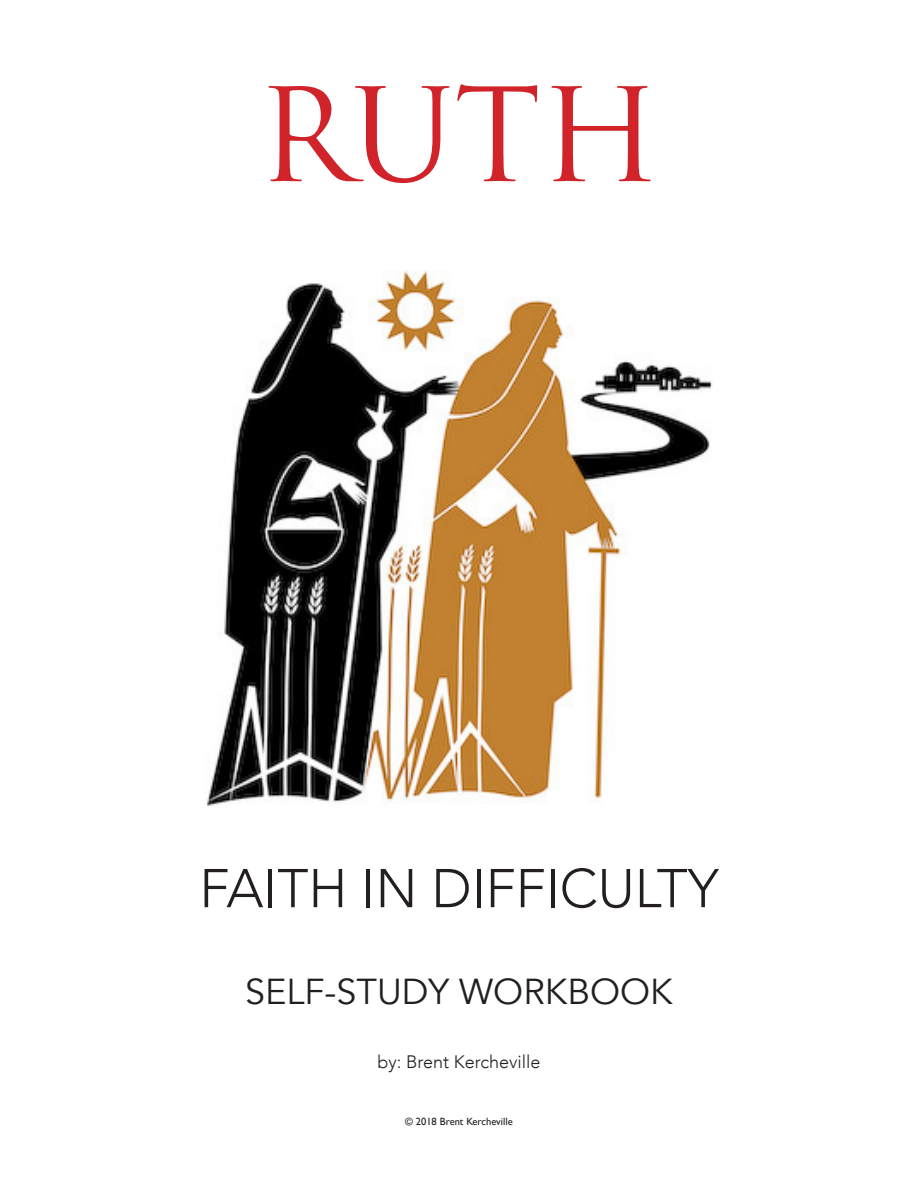
<style>
.page{position:relative;width:918px;height:1188px;background:#fff}
.page>*{position:absolute;margin:0;border:0;box-sizing:border-box;transform-origin:0 0}
.t1{font:126px "Trajan Pro";color:#d1232a}
.t2{font:300 54px "Avenir";color:#231f20}
.t3{font:36px "Avenir";color:#231f20}
.t4{font:300 18px "Avenir";color:#231f20}
.t5{font:10.5px "Gill Sans";color:#231f20}
</style>
<div class="page">
<img style="left:206px;top:270px;width:506px;height:536px">
<p class="t1" style="left:257px;top:55px;width:405px">RUTH</p>
<p class="t2" style="left:199px;top:857px;width:521px">FAITH IN DIFFICULTY</p>
<p class="t3" style="left:245px;top:970px;width:429px">SELF-STUDY WORKBOOK</p>
<p class="t4" style="left:377px;top:1052px;width:165px">by: Brent Kercheville</p>
<p class="t5" style="left:405px;top:1116px;width:109px">© 2018 Brent Kercheville</p>
</div>
